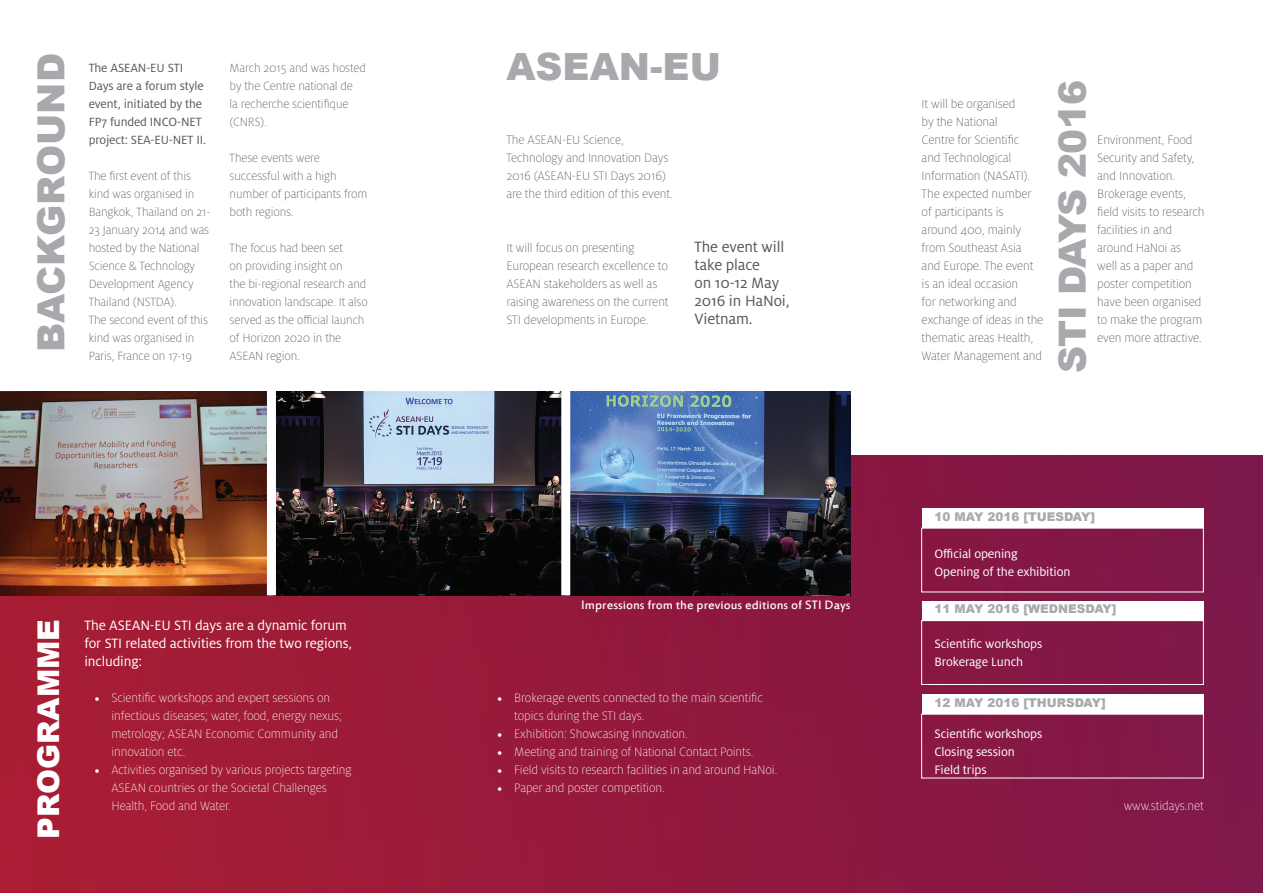
<style>
.page{position:relative;width:1263px;height:893px;background:#fff}
.page>*{position:absolute;margin:0;border:0;box-sizing:border-box;transform-origin:0 0}
.t1{font:900 37.5px "Arial";color:#a8a9ad}
.t2{font:900 30px "Arial";color:#fff}
.t3{font:16.5px/18px "CA Milo Pro";letter-spacing:-.01em;color:#57585a}
.t4{font:15px/18px "CA Milo Pro";letter-spacing:-.01em;color:#fff}
.t5{font:200 13.5px/18px "CA Milo Pro";letter-spacing:-.01em;color:#57585a}
.t6{font:200 13.5px/18px "CA Milo Pro";letter-spacing:-.01em;color:#fff}
.t7{font:13.5px/18px "CA Milo Pro";letter-spacing:-.01em;color:#fff}
.t8{font:13.5px "Estrangelo Edessa";color:#fff}
.t9{font:200 13.2px/18px "CA Milo Pro";letter-spacing:-.01em;color:#57585a}
.t10{font:13.2px/18px "CA Milo Pro";letter-spacing:-.01em;color:#57585a}
.t11{font:900 12px "Arial";color:#a8a9ad}
.s1{font-family:"Minion Pro";font-weight:400}
</style>
<div class="page">
<img style="left:0;top:455px;width:1263px;height:438px">
<div style="left:922px;top:508px;width:281px;height:20px;background:#fff"></div>
<div style="left:922px;top:601px;width:281px;height:20px;background:#fff"></div>
<div style="left:921px;top:620px;width:283px;height:65px;border:1px solid #fff"></div>
<div style="left:922px;top:694px;width:281px;height:20px;background:#fff"></div>
<img style="left:0;top:391px;width:267px;height:204px">
<img style="left:276px;top:391px;width:285px;height:204px">
<img style="left:570px;top:391px;width:280px;height:204px">
<div style="left:267px;top:389px;width:9px;height:206px;background:#fff"></div>
<div style="left:561px;top:389px;width:9px;height:206px;background:#fff"></div>
<h1 class="t1" style="left:24px;top:352px;width:300px;rotate:-90deg">BACKGROUND</h1>
<p class="t10" style="left:89px;top:59px;width:119px">The ASEAN-EU STI<br>Days are a forum style event, initiated by the<br>FP7 funded INCO-NET project: SEA-EU-NET II.</p>
<p class="t9" style="left:89px;top:167px;width:123px">The first event of this kind was organised in<br>Bangkok, Thailand on 21-<br>23 January 2014 and was hosted by the National<br>Science &amp; Technology<br>Development Agency<br>Thailand (NSTDA).<br>The second event of this kind was organised in<br>Paris, France on 17-19</p>
<p class="t9" style="left:230px;top:59px;width:138px">March 2015 and was hosted by the Centre national de<br>la recherche scientifique (CNRS).</p>
<p class="t9" style="left:230px;top:149px;width:139px">These events were successful with a high number of participants from both regions.</p>
<p class="t9" style="left:230px;top:239px;width:140px">The focus had been set<br>on providing insight on<br>the bi-regional research and innovation landscape. It also served as the official launch of Horizon 2020 in the<br>ASEAN region.</p>
<h2 class="t2" style="left:27px;top:839px;width:217px;rotate:-90deg">programme</h2>
<p class="t4" style="left:84px;top:616px;width:269px">The ASEAN-EU STI days are a dynamic forum for STI related activities from the two regions, including:</p>
<p class="t6" style="left:111px;top:689px;width:232px;text-indent:-17px"><span class="s1">•</span> Scientific workshops and expert sessions on infectious diseases; water, food, energy nexus; metrology; ASEAN Economic Community and innovation etc.</p>
<p class="t6" style="left:111px;top:761px;width:242px;text-indent:-17px"><span class="s1">•</span> Activities organised by various projects targeting<br>ASEAN countries or the Societal Challenges<br>Health, Food and Water.</p>
<h1 class="t1" style="left:506px;top:39px;width:216px">ASEAN-EU</h1>
<p class="t5" style="left:506px;top:131px;width:168px">The ASEAN-EU Science,<br>Technology and Innovation Days<br>2016 (ASEAN-EU STI Days 2016) are the third edition of this event.</p>
<p class="t5" style="left:506px;top:239px;width:164px">It will focus on presenting<br>European research excellence to<br>ASEAN stakeholders as well as raising awareness on the current<br>STI developments in Europe.</p>
<p class="t3" style="left:694px;top:238px;width:97px">The event will take place<br>on 10-12 May<br>2016 in HaNoi,<br>Vietnam.</p>
<p class="t8" style="left:581px;top:598px;width:271px">Impressions from the previous editions of STI Days</p>
<p class="t6" style="left:514px;top:689px;width:250px;text-indent:-17px"><span class="s1">•</span> Brokerage events connected to the main scientific topics during the STI days.</p>
<p class="t6" style="left:497px;top:725px;width:192px"><span class="s1">•</span> Exhibition: Showcasing Innovation.</p>
<p class="t6" style="left:497px;top:743px;width:258px"><span class="s1">•</span> Meeting and training of National Contact Points.</p>
<p class="t6" style="left:497px;top:761px;width:282px"><span class="s1">•</span> Field visits to research facilities in and around HaNoi.</p>
<p class="t6" style="left:497px;top:779px;width:169px"><span class="s1">•</span> Paper and poster competition.</p>
<p class="t5" style="left:922px;top:95px;width:123px">It will be organised<br>by the National<br>Centre for Scientific<br>and Technological<br>Information (NASATI).<br>The expected number of participants is<br>around 400, mainly from Southeast Asia and Europe. The event is an ideal occasion<br>for networking and exchange of ideas in the thematic areas Health,<br>Water Management and</p>
<h1 class="t1" style="left:1045px;top:373px;width:294px;rotate:-90deg">sti days 2016</h1>
<p class="t5" style="left:1097px;top:131px;width:109px">Environment, Food<br>Security and Safety, and Innovation.<br>Brokerage events, field visits to research facilities in and around HaNoi as well as a paper and poster competition have been organised to make the program even more attractive.</p>
<p class="t11" style="left:934px;top:508px;width:162px">10 MAY 2016 [TUESDAY]</p>
<p class="t7" style="left:934px;top:545px;width:137px">Official opening<br>Opening of the exhibition</p>
<p class="t11" style="left:934px;top:600px;width:184px">11 MAY 2016 [WEDNESDAY]</p>
<p class="t7" style="left:934px;top:635px;width:109px">Scientific workshops<br>Brokerage Lunch</p>
<p class="t11" style="left:934px;top:694px;width:173px">12 MAY 2016 [THURSDAY]</p>
<p class="t7" style="left:934px;top:725px;width:109px">Scientific workshops<br>Closing session<br>Field trips</p>
<p class="t6" style="left:1124px;top:797px;width:81px">www.stidays.net</p>
</div>
